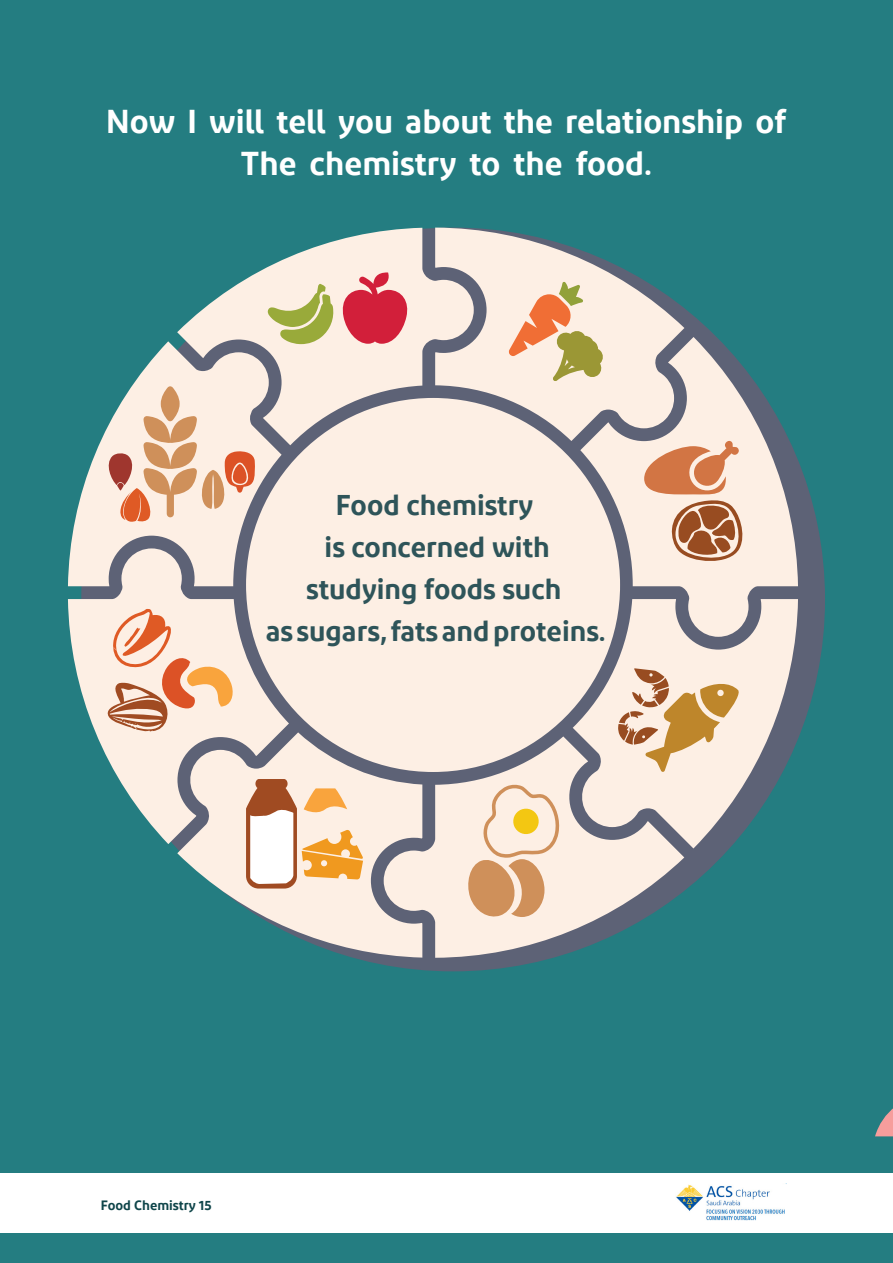
<style>
.page{position:relative;width:893px;height:1263px;background:#247d81}
.page>*{position:absolute;margin:0;border:0;box-sizing:border-box;transform-origin:0 0}
.t1{font:600 33px/42px "Diodrum Arabic";color:#fff;text-align:center}
.t2{font:600 28.5px "Diodrum Arabic";color:#2e5459}
.t3{font:600 13.5px "Diodrum Arabic";color:#0f454a}
</style>
<div class="page">
<svg style="left:70px;top:341px;width:212px;height:207px"></svg>
<svg style="left:177px;top:228px;width:258px;height:217px;fill:#fdefe4"></svg>
<svg style="left:435px;top:228px;width:249px;height:213px;fill:#fdefe4"></svg>
<svg style="left:580px;top:337px;width:218px;height:262px;background:#bcbebd"></svg>
<svg style="left:68px;top:548px;width:221px;height:296px;fill:#fdefe4"></svg>
<svg style="left:177px;top:732px;width:207px;height:225px;fill:#fdefe4"></svg>
<svg style="left:573px;top:599px;width:225px;height:249px;background:#b8baba"></svg>
<svg style="left:384px;top:736px;width:300px;height:222px;background:#c3c2c0"></svg>
<div style="left:246px;top:398px;width:374px;height:374px;background:#fdefe4;border-radius:50%"></div>
<svg style="left:267px;top:272px;width:143px;height:72px;background:#dda290"></svg>
<svg style="left:105px;top:608px;width:129px;height:124px;background:#f0c8b0"></svg>
<svg style="left:508px;top:281px;width:96px;height:100px;background:#e6c6a1"></svg>
<svg style="left:465px;top:784px;width:96px;height:135px;background:#edceaf"></svg>
<svg style="left:618px;top:668px;width:123px;height:104px;background:#e3c5a2"></svg>
<svg style="left:644px;top:438px;width:103px;height:128px;background:#deb298"></svg>
<svg style="left:105px;top:386px;width:150px;height:137px;background:#e6c6b1"></svg>
<svg style="left:246px;top:779px;width:117px;height:109px;background:#ebc6a4"></svg>
<div style="left:0;top:1174px;width:893px;height:59px;background:#fff"></div>
<img style="left:676px;top:1184px;width:109px;height:37px">
<svg style="left:875px;top:1108px;width:18px;height:28px"></svg>
<p class="t1" style="left:106px;top:100px;width:682px">Now I will tell you about the relationship of<br>The chemistry to the food.</p>
<p class="t2" style="left:336px;top:489px;width:199px">Food chemistry</p>
<p class="t2" style="left:325px;top:531px;width:227px">is concerned with</p>
<p class="t2" style="left:306px;top:573px;width:257px">studying foods such</p>
<p class="t2" style="left:266px;top:615px;width:341px">assugars,fatsandproteins.</p>
<p class="t3" style="left:101px;top:1197px;width:112px">Food Chemistry 15</p>
</div>
